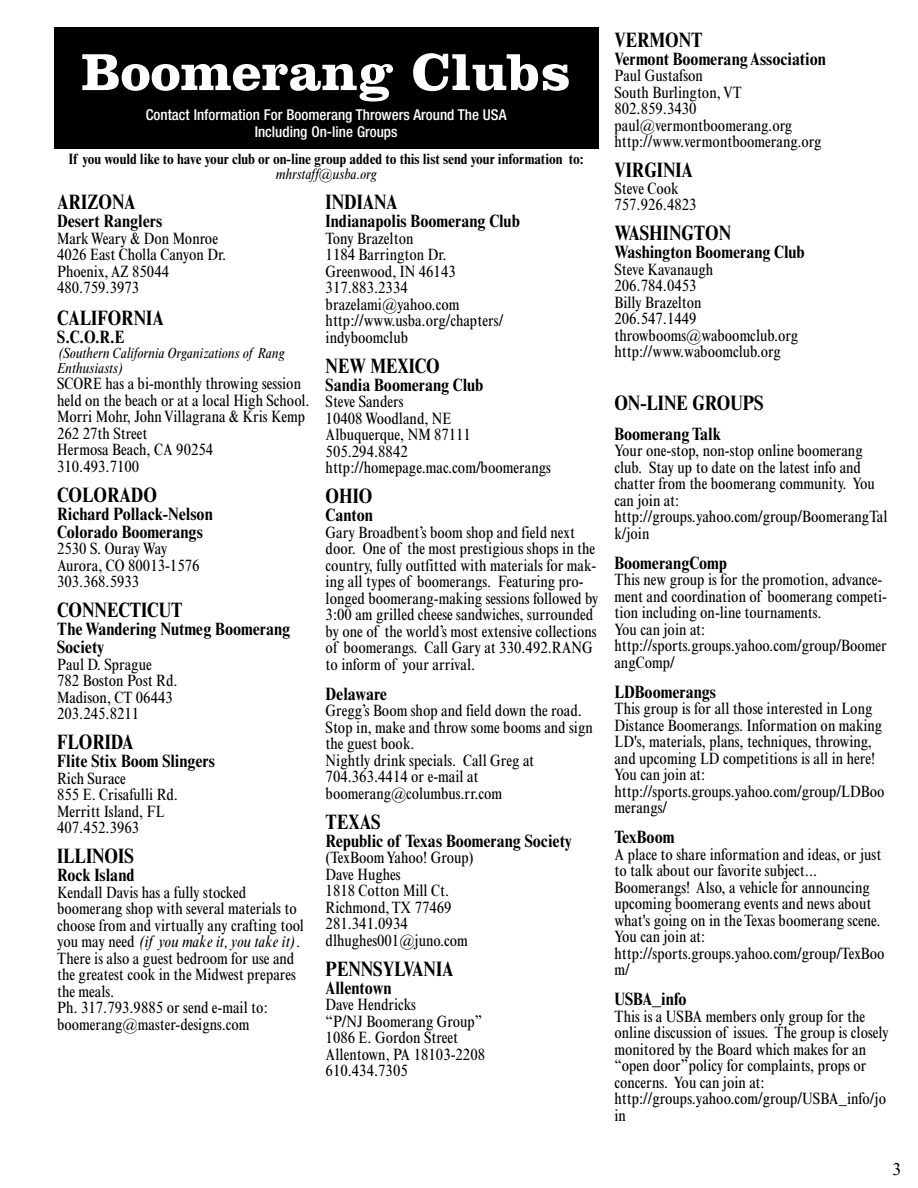
<style>
.page{position:relative;width:918px;height:1188px;background:#fff}
.page>*{position:absolute;margin:0;border:0;box-sizing:border-box;transform-origin:0 0}
.t1{font:700 54px "Clarendon";color:#fff}
.t2{font:700 condensed 21px "Times New Roman";color:#000}
.t3{font:700 condensed 18px/18px "Times New Roman";color:#000}
.t4{font:18px "Times New Roman";color:#000}
.t5{font:condensed 16.5px/16.5px "Times New Roman";color:#000}
.t6{font:700 condensed 15px "Times New Roman";color:#000}
.t7{font:500 condensed 15px/16.5px "Helvetica Neue";color:#fff;text-align:center}
.t8{font:italic condensed 15px/15px "Times New Roman";color:#000}
.s1{font-style:italic}
</style>
<div class="page">
<div style="left:54px;top:28px;width:544px;height:121px;background:#000"></div>
<h1 class="t1" style="left:82px;top:54px;width:491px">Boomerang Clubs</h1>
<p class="t7" style="left:146px;top:108px;width:362px">Contact Information For Boomerang Throwers Around The USA<br>Including On-line Groups</p>
<p class="t6" style="left:69px;top:153px;width:516px">If you would like to have your club or on-line group added to this list send your information to:</p>
<p class="t8" style="left:276px;top:167px;width:102px">mhrstaff@usba.org</p>
<p class="t2" style="left:57px;top:195px;width:80px">ARIZONA</p>
<p class="t3" style="left:57px;top:214px;width:107px">Desert Ranglers</p>
<p class="t5" style="left:57px;top:231px;width:171px">Mark Weary &amp; Don Monroe<br>4026 East Cholla Canyon Dr.<br>Phoenix, AZ 85044<br>480.759.3973</p>
<p class="t2" style="left:57px;top:310px;width:108px">CALIFORNIA</p>
<p class="t3" style="left:57px;top:329px;width:69px">S.C.O.R.E</p>
<p class="t8" style="left:57px;top:346px;width:229px">(Southern California Organizations of Rang<br>Enthusiasts)</p>
<p class="t5" style="left:57px;top:377px;width:254px">SCORE has a bi-monthly throwing session held on the beach or at a local High School.<br>Morri Mohr, John Villagrana &amp; Kris Kemp<br>262 27th Street<br>Hermosa Beach, CA 90254<br>310.493.7100</p>
<p class="t2" style="left:57px;top:487px;width:101px">COLORADO</p>
<p class="t3" style="left:57px;top:506px;width:157px">Richard Pollack-Nelson<br>Colorado Boomerangs</p>
<p class="t5" style="left:57px;top:542px;width:144px">2530 S. Ouray Way<br>Aurora, CO 80013-1576<br>303.368.5933</p>
<p class="t2" style="left:57px;top:603px;width:127px">CONNECTICUT</p>
<p class="t3" style="left:57px;top:622px;width:235px">The Wandering Nutmeg Boomerang<br>Society</p>
<p class="t5" style="left:57px;top:657px;width:122px">Paul D. Sprague<br>782 Boston Post Rd.<br>Madison, CT 06443<br>203.245.8211</p>
<p class="t2" style="left:57px;top:735px;width:78px">FLORIDA</p>
<p class="t3" style="left:57px;top:754px;width:159px">Flite Stix Boom Slingers</p>
<p class="t5" style="left:57px;top:771px;width:122px">Rich Surace<br>855 E. Crisafulli Rd.<br>Merritt Island, FL<br>407.452.3963</p>
<p class="t2" style="left:57px;top:849px;width:78px">ILLINOIS</p>
<p class="t3" style="left:57px;top:868px;width:79px">Rock Island</p>
<p class="t5" style="left:57px;top:885px;width:248px">Kendall Davis has a fully stocked boomerang shop with several materials to choose from and virtually any crafting tool you may need <span class="s1">(if you make it, you take it).<br></span>There is also a guest bedroom for use and the greatest cook in the Midwest prepares the meals.<br>Ph. 317.793.9885 or send e-mail to: boomerang@master-designs.com</p>
<p class="t2" style="left:326px;top:195px;width:74px">INDIANA</p>
<p class="t3" style="left:326px;top:214px;width:196px">Indianapolis Boomerang Club</p>
<p class="t5" style="left:326px;top:231px;width:179px">Tony Brazelton<br>1184 Barrington Dr.<br>Greenwood, IN 46143<br>317.883.2334 brazelami@yahoo.com http://www.usba.org/chapters/ indyboomclub</p>
<p class="t2" style="left:326px;top:358px;width:116px">NEW MEXICO</p>
<p class="t3" style="left:326px;top:377px;width:159px">Sandia Boomerang Club</p>
<p class="t5" style="left:326px;top:395px;width:227px">Steve Sanders<br>10408 Woodland, NE<br>Albuquerque, NM 87111<br>505.294.8842 http://homepage.mac.com/boomerangs</p>
<p class="t2" style="left:326px;top:489px;width:48px">OHIO</p>
<p class="t3" style="left:326px;top:508px;width:49px">Canton</p>
<p class="t5" style="left:326px;top:525px;width:274px">Gary Broadbent’s boom shop and field next door. One of the most prestigious shops in the country, fully outfitted with materials for mak&shy;ing all types of boomerangs. Featuring pro&shy;longed boomerang-making sessions followed by 3:00 am grilled cheese sandwiches, surrounded by one of the world’s most extensive collections of boomerangs. Call Gary at 330.492.RANG to inform of your arrival.</p>
<p class="t3" style="left:326px;top:686px;width:63px">Delaware</p>
<p class="t5" style="left:326px;top:704px;width:269px">Gregg’s Boom shop and field down the road.<br>Stop in, make and throw some booms and sign the guest book.<br>Nightly drink specials. Call Greg at<br>704.363.4414 or e-mail at boomerang@columbus.rr.com</p>
<p class="t2" style="left:326px;top:814px;width:56px">TEXAS</p>
<p class="t3" style="left:326px;top:833px;width:248px">Republic of Texas Boomerang Society</p>
<p class="t5" style="left:326px;top:851px;width:150px">(TexBoom Yahoo! Group)<br>Dave Hughes<br>1818 Cotton Mill Ct.<br>Richmond, TX 77469<br>281.341.0934 dlhughes001@juno.com</p>
<p class="t2" style="left:326px;top:961px;width:130px">PENNSYLVANIA</p>
<p class="t3" style="left:326px;top:980px;width:67px">Allentown</p>
<p class="t5" style="left:326px;top:998px;width:161px">Dave Hendricks<br>“P/NJ Boomerang Group”<br>1086 E. Gordon Street<br>Allentown, PA 18103-2208<br>610.434.7305</p>
<p class="t2" style="left:614px;top:33px;width:90px">VERMONT</p>
<p class="t3" style="left:614px;top:52px;width:213px">Vermont Boomerang Association</p>
<p class="t5" style="left:614px;top:69px;width:209px">Paul Gustafson<br>South Burlington, VT<br>802.859.3430 paul@vermontboomerang.org http://www.vermontboomerang.org</p>
<p class="t2" style="left:614px;top:163px;width:80px">VIRGINIA</p>
<p class="t5" style="left:614px;top:181px;width:84px">Steve Cook<br>757.926.4823</p>
<p class="t2" style="left:614px;top:226px;width:118px">WASHINGTON</p>
<p class="t3" style="left:614px;top:245px;width:192px">Washington Boomerang Club</p>
<p class="t5" style="left:614px;top:262px;width:185px">Steve Kavanaugh<br>206.784.0453<br>Billy Brazelton<br>206.547.1449 throwbooms@waboomclub.org http://www.waboomclub.org</p>
<p class="t2" style="left:614px;top:396px;width:151px">ON-LINE GROUPS</p>
<p class="t3" style="left:614px;top:427px;width:108px">Boomerang Talk</p>
<p class="t5" style="left:614px;top:444px;width:275px">Your one-stop, non-stop online boomerang club. Stay up to date on the latest info and chatter from the boomerang community. You can join at: http://groups.yahoo.com/group/BoomerangTal k/join</p>
<p class="t3" style="left:614px;top:556px;width:114px">BoomerangComp</p>
<p class="t5" style="left:614px;top:573px;width:274px">This new group is for the promotion, advance&shy;ment and coordination of boomerang competi&shy;tion including on-line tournaments.<br>You can join at: http://sports.groups.yahoo.com/group/Boomer angComp/</p>
<p class="t3" style="left:614px;top:685px;width:103px">LDBoomerangs</p>
<p class="t5" style="left:614px;top:702px;width:272px">This group is for all those interested in Long Distance Boomerangs. Information on making LD's, materials, plans, techniques, throwing, and upcoming LD competitions is all in here!<br>You can join at: http://sports.groups.yahoo.com/group/LDBoo merangs/</p>
<p class="t3" style="left:614px;top:830px;width:61px">TexBoom</p>
<p class="t5" style="left:614px;top:847px;width:272px">A place to share information and ideas, or just to talk about our favorite subject...<br>Boomerangs! Also, a vehicle for announcing upcoming boomerang events and news about what's going on in the Texas boomerang scene.<br>You can join at: http://sports.groups.yahoo.com/group/TexBoo m/</p>
<p class="t3" style="left:614px;top:992px;width:74px">USBA_info</p>
<p class="t5" style="left:614px;top:1009px;width:276px">This is a USBA members only group for the online discussion of issues. The group is closely monitored by the Board which makes for an “open door”policy for complaints, props or concerns. You can join at: http://groups.yahoo.com/group/USBA_info/jo in</p>
<p class="t4" style="left:892px;top:1158px;width:10px">3</p>
</div>
